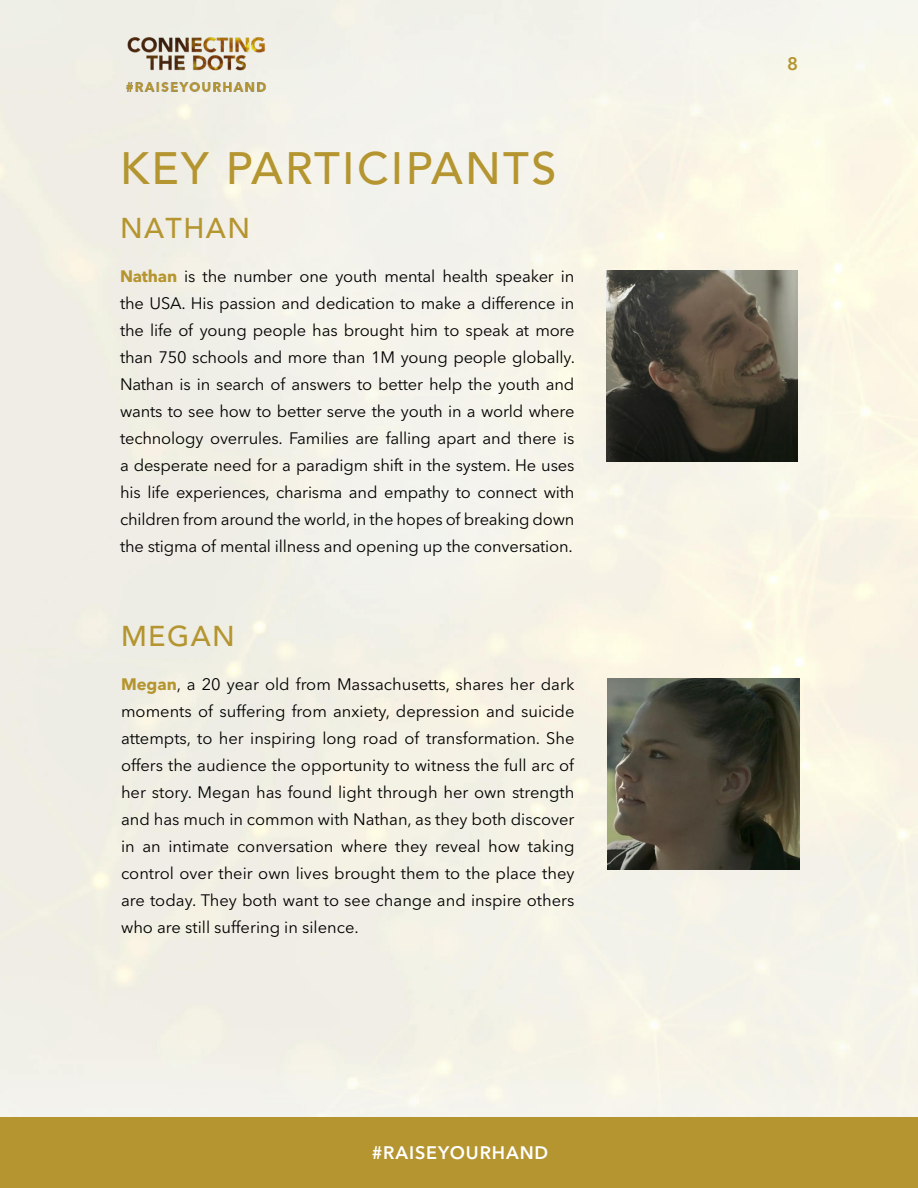
<style>
.page{position:relative;width:918px;height:1188px;background:#fff}
.page>*{position:absolute;margin:0;border:0;box-sizing:border-box;transform-origin:0 0}
.t1{font:500 45px "Avenir";letter-spacing:.05em;color:#b5952f}
.t2{font:500 28.5px "Avenir";letter-spacing:.05em;color:#b5952f}
.t3{font:600 18px "Avenir Next LT Pro";letter-spacing:.05em;color:#fff}
.t4{font:600 18px "Avenir Next LT Pro";color:#b5952f}
.t5{font:16.5px/27px "Avenir Next LT Pro";letter-spacing:-.01em;color:#000;text-align:justify}
.s1{font-weight:700;color:#b5952f}
</style>
<div class="page">
<img style="left:0;top:0;width:918px;height:1118px">
<img style="left:120px;top:33px;width:152px;height:61px">
<div style="left:0;top:1118px;width:918px;height:70px;background:#b5952f"></div>
<img style="left:606px;top:270px;width:192px;height:192px">
<img style="left:607px;top:678px;width:192px;height:192px">
<p class="t1" style="left:120px;top:135px;width:438px">KEY PARTICIPANTS</p>
<p class="t2" style="left:120px;top:207px;width:132px">NATHAN</p>
<p class="t5" style="left:120px;top:263px;width:456px"><span class="s1">Nathan</span> is the number one youth mental health speaker in the USA. His passion and dedication to make a difference in the life of young people has brought him to speak at more than 750 schools and more than 1M young people globally.<br>Nathan is in search of answers to better help the youth and wants to see how to better serve the youth in a world where technology overrules. Families are falling apart and there is a desperate need for a paradigm shift in the system. He uses his life experiences, charisma and empathy to connect with children from around the world, in the hopes of breaking down the stigma of mental illness and opening up the conversation.</p>
<p class="t2" style="left:121px;top:615px;width:115px">MEGAN</p>
<p class="t5" style="left:121px;top:671px;width:455px"><span class="s1">Megan</span>, a 20 year old from Massachusetts, shares her dark moments of suffering from anxiety, depression and suicide attempts, to her inspiring long road of transformation. She offers the audience the opportunity to witness the full arc of her story. Megan has found light through her own strength and has much in common with Nathan, as they both discover in an intimate conversation where they reveal how taking control over their own lives brought them to the place they are today. They both want to see change and inspire others who are still suffering in silence.</p>
<p class="t3" style="left:372px;top:1142px;width:178px">#RAISEYOURHAND</p>
<p class="t4" style="left:787px;top:53px;width:12px">8</p>
</div>
